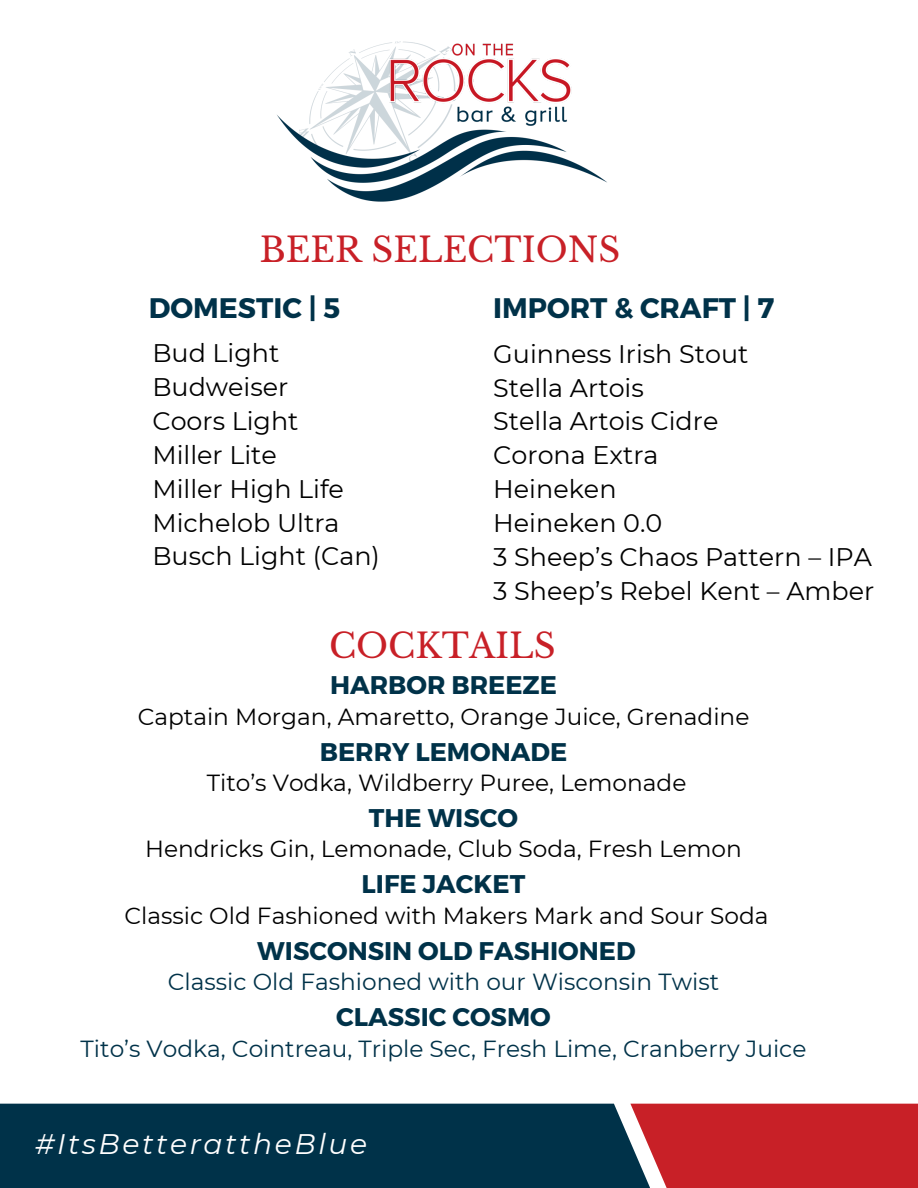
<style>
.page{position:relative;width:918px;height:1188px;background:#fff}
.page>*{position:absolute;margin:0;border:0;box-sizing:border-box;transform-origin:0 0}
.t1{font:33.9px "Libre Baskerville";color:#c82027}
.t2{font:700 28.2px "Montserrat";color:#003249}
.t3{font:italic 28.2px "Montserrat";letter-spacing:.09em;color:#fff}
.t4{font:700 25.5px "Montserrat";color:#003249}
.t5{font:25.35px "Montserrat";color:#000}
.t6{font:23.25px "Montserrat";color:#000}
.t7{font:23.25px "Montserrat";color:#003249}
</style>
<div class="page">
<img style="left:277px;top:41px;width:330px;height:161px">
<div style="left:630px;top:1104px;width:288px;height:84px;background:#c82027"></div>
<div style="left:0;top:1104px;width:650px;height:84px;background:#003249"></div>
<h1 class="t1" style="left:260px;top:230px;width:362px">BEER SELECTIONS</h1>
<h2 class="t2" style="left:149px;top:290px;width:193px">DOMESTIC | 5</h2>
<p class="t5" style="left:152px;top:338px;width:128px">Bud Light</p>
<p class="t5" style="left:152px;top:371px;width:138px">Budweiser</p>
<p class="t5" style="left:152px;top:405px;width:148px">Coors Light</p>
<p class="t5" style="left:152px;top:439px;width:126px">Miller Lite</p>
<p class="t5" style="left:152px;top:473px;width:193px">Miller High Life</p>
<p class="t5" style="left:152px;top:507px;width:189px">Michelob Ultra</p>
<p class="t5" style="left:152px;top:541px;width:229px">Busch Light (Can)</p>
<h2 class="t2" style="left:493px;top:290px;width:283px">IMPORT &amp; CRAFT | 7</h2>
<p class="t5" style="left:493px;top:338px;width:257px">Guinness Irish Stout</p>
<p class="t5" style="left:493px;top:372px;width:152px">Stella Artois</p>
<p class="t5" style="left:493px;top:406px;width:227px">Stella Artois Cidre</p>
<p class="t5" style="left:493px;top:440px;width:167px">Corona Extra</p>
<p class="t5" style="left:493px;top:474px;width:125px">Heineken</p>
<p class="t5" style="left:493px;top:508px;width:170px">Heineken 0.0</p>
<p class="t5" style="left:493px;top:541px;width:380px">3 Sheep’s Chaos Pattern – IPA</p>
<p class="t5" style="left:493px;top:575px;width:383px">3 Sheep’s Rebel Kent – Amber</p>
<h3 class="t1" style="left:329px;top:625px;width:228px">COCKTAILS</h3>
<p class="t4" style="left:330px;top:669px;width:228px">HARBOR BREEZE</p>
<p class="t6" style="left:138px;top:702px;width:613px">Captain Morgan, Amaretto, Orange Juice, Grenadine</p>
<p class="t4" style="left:320px;top:735px;width:249px">BERRY LEMONADE</p>
<p class="t6" style="left:207px;top:769px;width:481px">Tito’s Vodka, Wildberry Puree, Lemonade</p>
<p class="t4" style="left:369px;top:801px;width:151px">THE WISCO</p>
<p class="t6" style="left:145px;top:835px;width:598px">Hendricks Gin, Lemonade, Club Soda, Fresh Lemon</p>
<p class="t4" style="left:362px;top:868px;width:165px">LIFE JACKET</p>
<p class="t6" style="left:124px;top:901px;width:646px">Classic Old Fashioned with Makers Mark and Sour Soda</p>
<p class="t4" style="left:257px;top:934px;width:380px">WISCONSIN OLD FASHIONED</p>
<p class="t7" style="left:168px;top:968px;width:553px">Classic Old Fashioned with our Wisconsin Twist</p>
<p class="t4" style="left:336px;top:1001px;width:216px">CLASSIC COSMO</p>
<p class="t7" style="left:81px;top:1034px;width:727px">Tito’s Vodka, Cointreau, Triple Sec, Fresh Lime, Cranberry Juice</p>
<h1 class="t3" style="left:35px;top:1127px;width:334px">#ItsBetterattheBlue</h1>
</div>
